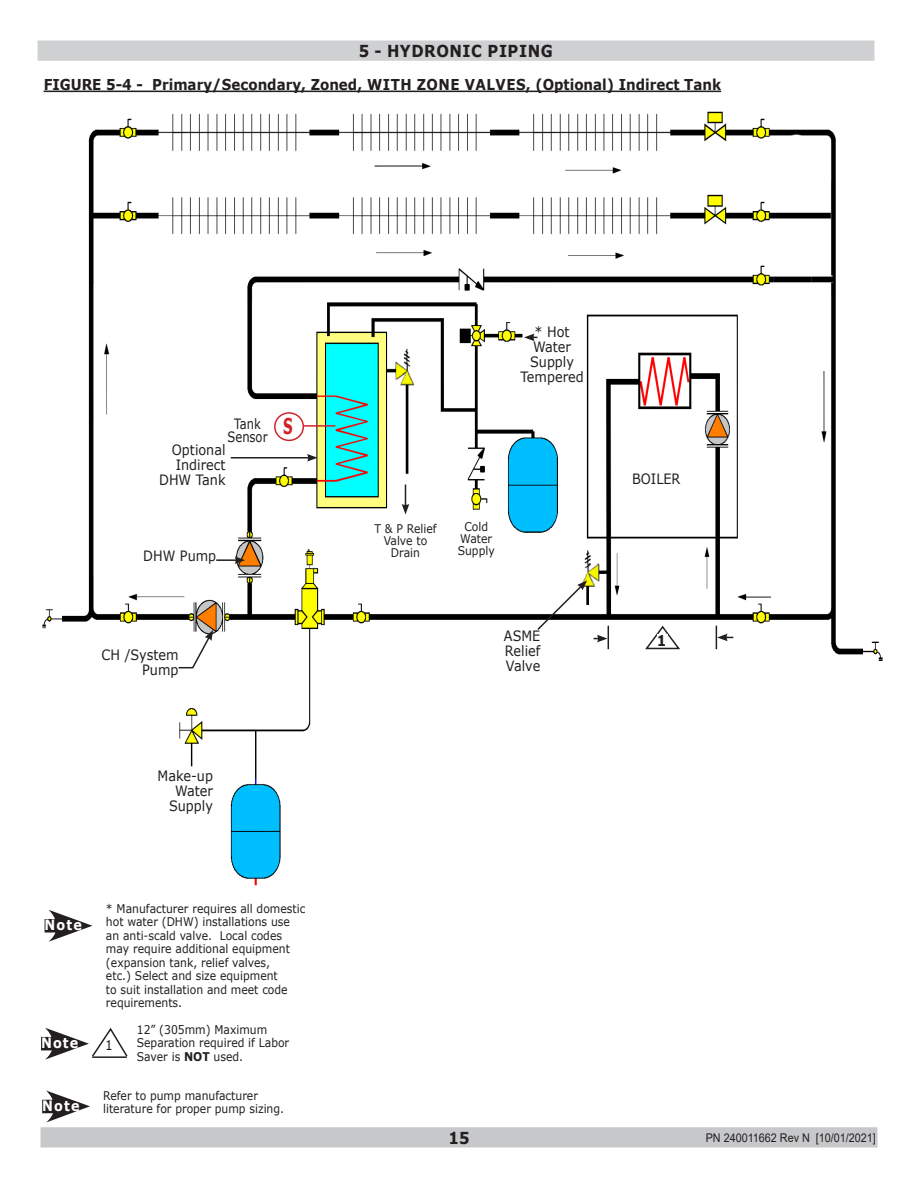
<style>
.page{position:relative;width:918px;height:1188px;background:#fff}
.page>*{position:absolute;margin:0;border:0;box-sizing:border-box;transform-origin:0 0}
.t1{font:700 21.75px "Verdana";color:#d1232a;scale:.62 1}
.t2{font:700 16.5px "Verdana";letter-spacing:.035em;color:#231f20;scale:.9 1}
.t3{font:700 15px "Verdana";color:#231f20;scale:.9 1}
.t4{font:14.25px/15px "Verdana";color:#231f20;text-align:right;scale:.9 1}
.t5{font:700 14.25px "Verdana";letter-spacing:.09em;color:#fff;scale:.9 1}
.t6{font:14.25px/13.5px "Verdana";color:#231f20;text-align:center;scale:.81 1}
.t7{font:13.5px "Verdana";color:#231f20;scale:.9 1}
.t8{font:12px/13.5px "Verdana";color:#231f20;scale:.9 1}
.t9{font:12px "Arial";color:#231f20;scale:.9 1}
.s1{font-weight:700}
</style>
<div class="page">
<div style="left:41px;top:1128px;width:836px;height:19px;background:#c7c8ca"></div>
<div style="left:40px;top:1127px;width:838px;height:21px;border:2px solid #c7c8ca"></div>
<div style="left:38px;top:41px;width:836px;height:19px;background:#cfd0d2"></div>
<div style="left:38px;top:40px;width:836px;height:21px;border:2px solid #cfd0d2"></div>
<hr style="left:44px;top:91px;width:677px;height:1px;background:#231f20">
<div style="left:41px;top:1037px;width:22px;height:13px;background:#231f20"></div>
<svg style="left:45px;top:1027px;width:83px;height:33px"></svg>
<div style="left:45px;top:919px;width:22px;height:14px;background:#231f20"></div>
<svg style="left:49px;top:910px;width:43px;height:32px"></svg>
<img style="left:42px;top:111px;width:841px;height:775px">
<svg style="left:402px;top:485px;width:7px;height:29px"></svg>
<hr style="left:231px;top:457px;width:78px;height:2px;background:#231f20">
<svg style="left:307px;top:454px;width:11px;height:8px"></svg>
<svg style="left:524px;top:334px;width:13px;height:7px"></svg>
<div style="left:274px;top:412px;width:30px;height:29px;border:2px solid #d1232a;border-radius:50%"></div>
<hr style="left:304px;top:425px;width:31px;height:2px;background:#d1232a">
<svg style="left:177px;top:630px;width:36px;height:39px"></svg>
<svg style="left:536px;top:580px;width:51px;height:51px"></svg>
<svg style="left:644px;top:625px;width:38px;height:25px"></svg>
<div style="left:657px;top:634px;width:10px;height:12px;background:#fff"></div>
<svg style="left:594px;top:626px;width:15px;height:23px"></svg>
<svg style="left:716px;top:626px;width:17px;height:23px"></svg>
<hr style="left:216px;top:559px;width:21px;height:2px;background:#231f20">
<svg style="left:235px;top:556px;width:10px;height:8px"></svg>
<div style="left:42px;top:1100px;width:22px;height:13px;background:#231f20"></div>
<svg style="left:46px;top:1091px;width:44px;height:31px"></svg>
<h2 class="t2" style="left:359px;top:39px;width:217px">5 - HYDRONIC PIPING</h2>
<p class="t3" style="left:44px;top:74px;width:754px">FIGURE 5-4 - Primary/Secondary, Zoned, WITH ZONE VALVES, (Optional) Indirect Tank</p>
<p class="t6" style="left:228px;top:416px;width:51px">Tank<br>Sensor</p>
<p class="t4" style="left:159px;top:443px;width:75px">Optional<br>Indirect<br>DHW Tank</p>
<h1 class="t1" style="left:283px;top:411px;width:17px">S</h1>
<p class="t4" style="left:143px;top:548px;width:83px">DHW Pump</p>
<p class="t4" style="left:102px;top:647px;width:87px">CH /System<br>Pump</p>
<p class="t4" style="left:158px;top:768px;width:63px">Make-up<br>Water<br>Supply</p>
<p class="t5" style="left:45px;top:915px;width:43px">Note</p>
<p class="t5" style="left:41px;top:1033px;width:43px">Note</p>
<p class="t8" style="left:106px;top:902px;width:223px">* Manufacturer requires all domestic hot water (DHW) installations use an anti-scald valve. Local codes may require additional equipment (expansion tank, relief valves,<br>etc.) Select and size equipment<br>to suit installation and meet code requirements.</p>
<p class="t7" style="left:105px;top:1036px;width:10px">1</p>
<p class="t8" style="left:137px;top:1022px;width:171px">12” (305mm) Maximum<br>Separation required if Labor<br>Saver is <span class="s1">NOT</span> used.</p>
<p class="t5" style="left:42px;top:1096px;width:43px">Note</p>
<p class="t8" style="left:103px;top:1088px;width:203px">Refer to pump manufacturer literature for proper pump sizing.</p>
<p class="t4" style="left:520px;top:324px;width:72px;text-align:center">* Hot<br>Water<br>Supply<br>Tempered</p>
<p class="t8" style="left:374px;top:523px;width:71px;line-height:12px;text-align:center">T &amp; P Relief<br>Valve to<br>Drain</p>
<p class="t8" style="left:458px;top:521px;width:43px;line-height:12px;text-align:center">Cold<br>Water<br>Supply</p>
<p class="t4" style="left:632px;top:471px;width:55px">BOILER</p>
<p class="t4" style="left:504px;top:628px;width:42px;text-align:justify">ASME Relief Valve</p>
<p class="t3" style="left:657px;top:630px;width:12px">1</p>
<h2 class="t2" style="left:448px;top:1126px;width:25px">15</h2>
<p class="t9" style="left:706px;top:1129px;width:191px">PN 240011662 Rev N [10/01/2021]</p>
</div>
